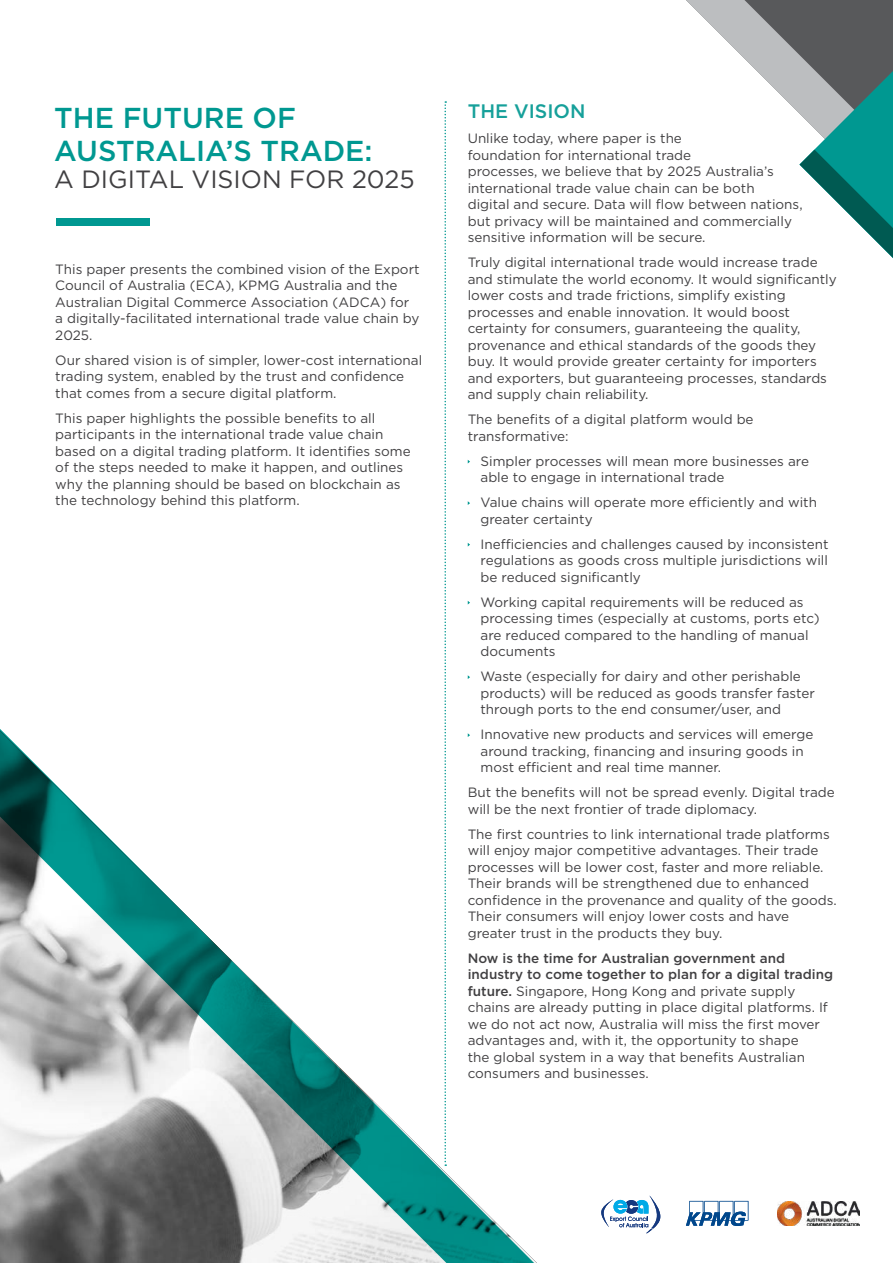
<style>
.page{position:relative;width:893px;height:1263px;background:#fff}
.page>*{position:absolute;margin:0;border:0;box-sizing:border-box;transform-origin:0 0}
.t1{font:500 28.8px/32.7px "Gotham";color:#009891}
.t2{font:24.9px "Gotham";color:#414042}
.t3{font:500 19.5px "Gotham";color:#16a09a}
.t4{font:13.5px/16.5px "Gotham";color:#414042}
.s1{font-weight:500}
</style>
<div class="page">
<svg style="left:686px;top:0;width:207px;height:113px"></svg>
<img style="left:777px;top:1201px;width:83px;height:24px">
<svg style="left:799px;top:34px;width:94px;height:224px"></svg>
<svg style="left:444px;top:101px;width:2px;height:566px"></svg>
<svg style="left:636px;top:1196px;width:24px;height:37px"></svg>
<svg style="left:686px;top:1201px;width:62px;height:25px"></svg>
<svg style="left:0;top:667px;width:636px;height:596px"></svg>
<div style="left:56px;top:218px;width:93px;height:7px;background:#009891"></div>
<h1 class="t1" style="left:54px;top:101px;width:320px">THE FUTURE OF<br>AUSTRALIA’S TRADE:</h1>
<h2 class="t2" style="left:54px;top:166px;width:362px">A DIGITAL VISION FOR 2025</h2>
<p class="t4" style="left:55px;top:261px;width:366px">This paper presents the combined vision of the Export Council of Australia (ECA), KPMG Australia and the Australian Digital Commerce Association (ADCA) for a digitally-facilitated international trade value chain by 2025.</p>
<p class="t4" style="left:55px;top:352px;width:369px">Our shared vision is of simpler, lower-cost international trading system, enabled by the trust and confidence that comes from a secure digital platform.</p>
<p class="t4" style="left:55px;top:410px;width:357px">This paper highlights the possible benefits to all participants in the international trade value chain based on a digital trading platform. It identifies some of the steps needed to make it happen, and outlines why the planning should be based on blockchain as the technology behind this platform.</p>
<h3 class="t3" style="left:468px;top:100px;width:119px">THE VISION</h3>
<p class="t4" style="left:468px;top:130px;width:336px">Unlike today, where paper is the<br>foundation for international trade<br>processes, we believe that by 2025 Australia’s international trade value chain can be both<br>digital and secure. Data will flow between nations, but privacy will be maintained and commercially sensitive information will be secure.</p>
<p class="t4" style="left:468px;top:254px;width:371px">Truly digital international trade would increase trade and stimulate the world economy. It would significantly lower costs and trade frictions, simplify existing processes and enable innovation. It would boost certainty for consumers, guaranteeing the quality, provenance and ethical standards of the goods they buy. It would provide greater certainty for importers and exporters, but guaranteeing processes, standards and supply chain reliability.</p>
<p class="t4" style="left:468px;top:411px;width:287px">The benefits of a digital platform would be transformative:</p>
<p class="t4" style="left:480px;top:453px;width:330px">Simpler processes will mean more businesses are able to engage in international trade</p>
<p class="t4" style="left:480px;top:494px;width:338px">Value chains will operate more efficiently and with greater certainty</p>
<p class="t4" style="left:480px;top:536px;width:349px;text-align:justify">Inefficiencies and challenges caused by inconsistent regulations as goods cross multiple jurisdictions will be reduced significantly</p>
<p class="t4" style="left:480px;top:594px;width:341px">Working capital requirements will be reduced as processing times (especially at customs, ports etc) are reduced compared to the handling of manual documents</p>
<p class="t4" style="left:480px;top:668px;width:336px">Waste (especially for dairy and other perishable products) will be reduced as goods transfer faster through ports to the end consumer/user, and</p>
<p class="t4" style="left:480px;top:726px;width:334px">Innovative new products and services will emerge around tracking, financing and insuring goods in most efficient and real time manner.</p>
<p class="t4" style="left:468px;top:784px;width:369px">But the benefits will not be spread evenly. Digital trade will be the next frontier of trade diplomacy.</p>
<p class="t4" style="left:468px;top:826px;width:371px">The first countries to link international trade platforms will enjoy major competitive advantages. Their trade processes will be lower cost, faster and more reliable.<br>Their brands will be strengthened due to enhanced confidence in the provenance and quality of the goods.<br>Their consumers will enjoy lower costs and have greater trust in the products they buy.</p>
<p class="t4" style="left:468px;top:950px;width:367px"><span class="s1">Now is the time for Australian government and industry to come together to plan for a digital trading future.</span> Singapore, Hong Kong and private supply chains are already putting in place digital platforms. If we do not act now, Australia will miss the first mover advantages and, with it, the opportunity to shape<br>the global system in a way that benefits Australian consumers and businesses.</p>
</div>
